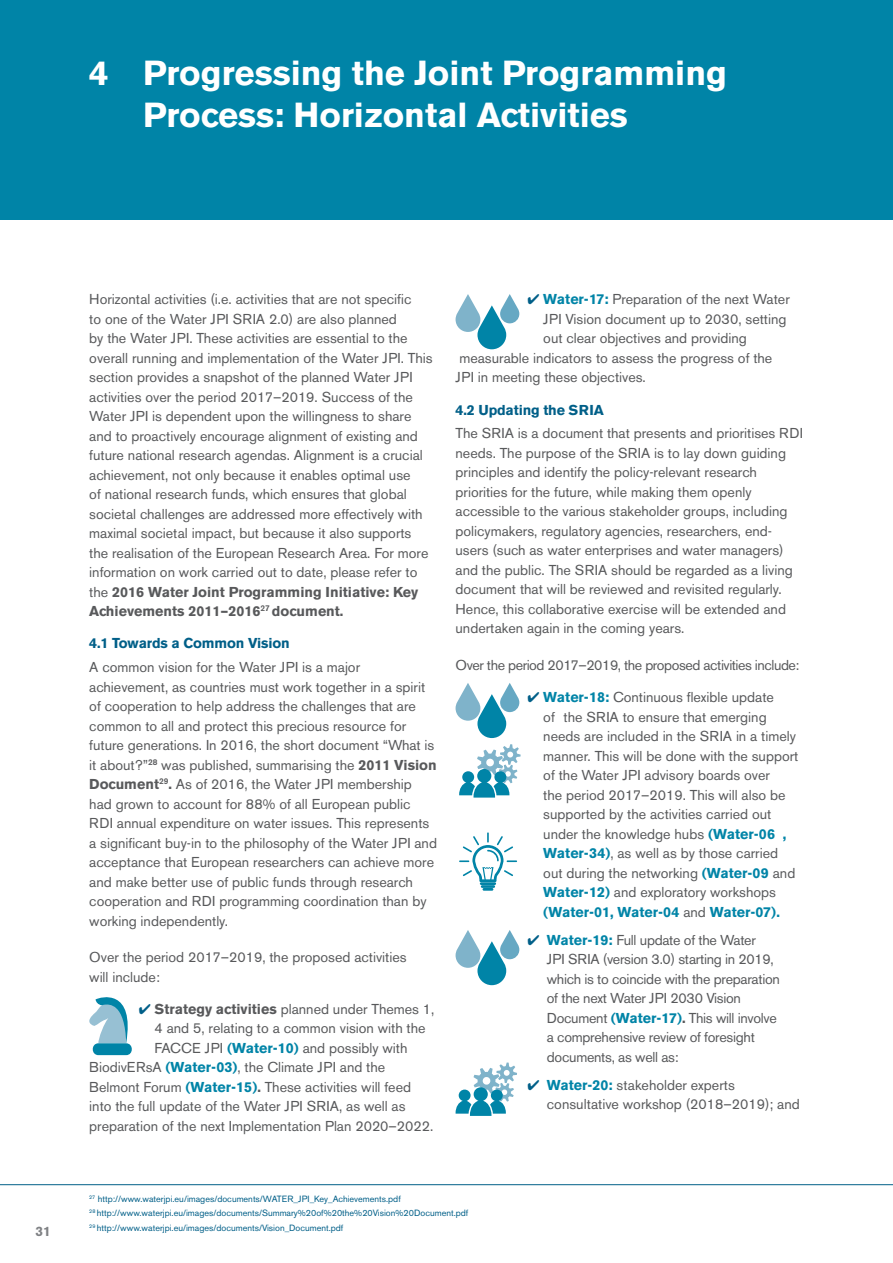
<style>
.page{position:relative;width:893px;height:1263px;background:#fff}
.page>*{position:absolute;margin:0;border:0;box-sizing:border-box;transform-origin:0 0}
.t1{font:700 34.5px/42px "Akzidenz Grotesk BE";color:#fff}
.t2{font:14.25px/19.5px "Akzidenz Grotesk BE";color:#58595b}
.t3{font:14.25px/19.5px "Akzidenz Grotesk BE";letter-spacing:-.02em;color:#58595b}
.t4{font:14.25px "Akzidenz Grotesk BE";letter-spacing:-.03em;color:#58595b}
.t5{font:700 14.25px "Akzidenz Grotesk BE";letter-spacing:-.01em;color:#005f88}
.t6{font:700 13.5px "Akzidenz Grotesk BE";color:#808285}
.t7{font:9px/14.7px "Akzidenz Grotesk BE";color:#005f88}
.s1{font-weight:700}
.s2{color:#005f88}
.s3{font-weight:700;color:#0084a7}
</style>
<div class="page">
<div style="left:0;top:0;width:893px;height:219px;background:#0084a7"></div>
<hr style="left:0;top:1184px;width:893px;height:1px;background:#005f88">
<svg style="left:89px;top:997px;width:43px;height:58px"></svg>
<svg style="left:456px;top:294px;width:63px;height:55px"></svg>
<svg style="left:456px;top:683px;width:63px;height:55px"></svg>
<svg style="left:456px;top:930px;width:63px;height:55px"></svg>
<svg style="left:456px;top:1062px;width:61px;height:54px"></svg>
<svg style="left:459px;top:744px;width:62px;height:54px"></svg>
<svg style="left:459px;top:832px;width:58px;height:50px"></svg>
<hr style="left:480px;top:882px;width:16px;height:3px;background:#0084a7">
<hr style="left:481px;top:885px;width:14px;height:3px;background:#0084a7">
<svg style="left:483px;top:888px;width:10px;height:3px"></svg>
<h1 class="t1" style="left:143px;top:53px;width:585px;text-indent:-54px">4 Progressing the Joint Programming<br>Process: Horizontal Activities</h1>
<p class="t6" style="left:35px;top:1224px;width:17px">31</p>
<p class="t2" style="left:89px;top:289px;width:345px">Horizontal activities (i.e. activities that are not specific<br>to one of the Water JPI SRIA 2.0) are also planned<br>by the Water JPI. These activities are essential to the overall running and implementation of the Water JPI. This section provides a snapshot of the planned Water JPI activities over the period 2017–2019. Success of the Water JPI is dependent upon the willingness to share and to proactively encourage alignment of existing and future national research agendas. Alignment is a crucial achievement, not only because it enables optimal use<br>of national research funds, which ensures that global societal challenges are addressed more effectively with maximal societal impact, but because it also supports the realisation of the European Research Area. For more information on work carried out to date, please refer to the <span class="s1">2016 Water Joint Programming Initiative: Key Achievements 2011–2016</span><sup>27</sup> <span class="s1">document.</span></p>
<p class="t5" style="left:89px;top:635px;width:202px">4.1 Towards a Common Vision</p>
<p class="t2" style="left:89px;top:657px;width:349px">A common vision for the Water JPI is a major achievement, as countries must work together in a spirit of cooperation to help address the challenges that are common to all and protect this precious resource for future generations. In 2016, the short document “What is it about?”<sup>28</sup> was published, summarising the <span class="s1">2011 Vision Document</span><sup>29</sup><span class="s1">.</span> As of 2016, the Water JPI membership had grown to account for 88% of all European public RDI annual expenditure on water issues. This represents a significant buy-in to the philosophy of the Water JPI and acceptance that European researchers can achieve more and make better use of public funds through research cooperation and RDI programming coordination than by working independently.</p>
<p class="t2" style="left:89px;top:947px;width:319px">Over the period 2017–2019, the proposed activities will include:</p>
<p class="t2" style="left:139px;top:999px;width:297px"><span class="s2">✔</span> <span class="s1">Strategy activities</span> planned under Themes 1,</p>
<p class="t2" style="left:155px;top:1019px;width:273px">4 and 5, relating to a common vision with the</p>
<p class="t2" style="left:155px;top:1038px;width:254px">FACCE JPI <span class="s3">(Water-10)</span> and possibly with</p>
<p class="t2" style="left:89px;top:1058px;width:297px">BiodivERsA <span class="s3">(Water-03)</span>, the Climate JPI and the</p>
<p class="t2" style="left:89px;top:1077px;width:323px">Belmont Forum <span class="s3">(Water-15)</span><span class="s1">.</span> These activities will feed</p>
<p class="t2" style="left:89px;top:1097px;width:318px">into the full update of the Water JPI SRIA, as well as</p>
<p class="t2" style="left:89px;top:1116px;width:346px">preparation of the next Implementation Plan 2020–2022.</p>
<p class="t2" style="left:528px;top:290px;width:264px"><span class="s2">✔</span> <span class="s3">Water-17:</span> Preparation of the next Water</p>
<p class="t2" style="left:543px;top:309px;width:245px">JPI Vision document up to 2030, setting</p>
<p class="t2" style="left:543px;top:329px;width:205px">out clear objectives and providing</p>
<p class="t2" style="left:459px;top:348px;width:314px">measurable indicators to assess the progress of the</p>
<p class="t2" style="left:456px;top:367px;width:192px">JPI in meeting these objectives.</p>
<p class="t5" style="left:456px;top:401px;width:150px">4.2 Updating the SRIA</p>
<p class="t2" style="left:456px;top:424px;width:349px">The SRIA is a document that presents and prioritises RDI needs. The purpose of the SRIA is to lay down guiding principles and identify the policy-relevant research priorities for the future, while making them openly accessible to the various stakeholder groups, including policymakers, regulatory agencies, researchers, end&shy;users (such as water enterprises and water managers) and the public. The SRIA should be regarded as a living document that will be reviewed and revisited regularly.<br>Hence, this collaborative exercise will be extended and undertaken again in the coming years.</p>
<p class="t4" style="left:456px;top:656px;width:345px">Over the period 2017–2019, the proposed activities include:</p>
<p class="t2" style="left:543px;top:687px;width:257px;text-indent:-16px"><span class="s2">✔</span> <span class="s3">Water-18:</span> Continuous flexible update<br>of the SRIA to ensure that emerging needs are included in the SRIA in a timely manner. This will be done with the support of the Water JPI advisory boards over<br>the period 2017–2019. This will also be supported by the activities carried out under the knowledge hubs <span class="s3">(Water-06 , Water-34)</span>, as well as by those carried out during the networking <span class="s3">(Water-09</span> and <span class="s3">Water-12)</span> and exploratory workshops <span class="s3">(Water-01, Water-04</span> and <span class="s3">Water-07).</span></p>
<p class="t3" style="left:547px;top:930px;width:234px;text-indent:-19px"><span class="s2">✔</span> <span class="s3">Water-19:</span> Full update of the Water<br>JPI SRIA (version 3.0) starting in 2019, which is to coincide with the preparation of the next Water JPI 2030 Vision Document <span class="s3">(Water-17)</span><span class="s1">.</span> This will involve a comprehensive review of foresight documents, as well as:</p>
<p class="t2" style="left:547px;top:1075px;width:254px;text-indent:-19px"><span class="s2">✔</span> <span class="s3">Water-20:</span> stakeholder experts consultative workshop (2018–2019); and</p>
<p class="t7" style="left:89px;top:1191px;width:380px"><sup>27</sup> http://www.waterjpi.eu/images/documents/WATER_JPI_Key_Achievements.pdf<br><sup>28</sup> http://www.waterjpi.eu/images/documents/Summary%20of%20the%20Vision%20Document.pdf<br><sup>29</sup> http://www.waterjpi.eu/images/documents/Vision_Document.pdf</p>
</div>
